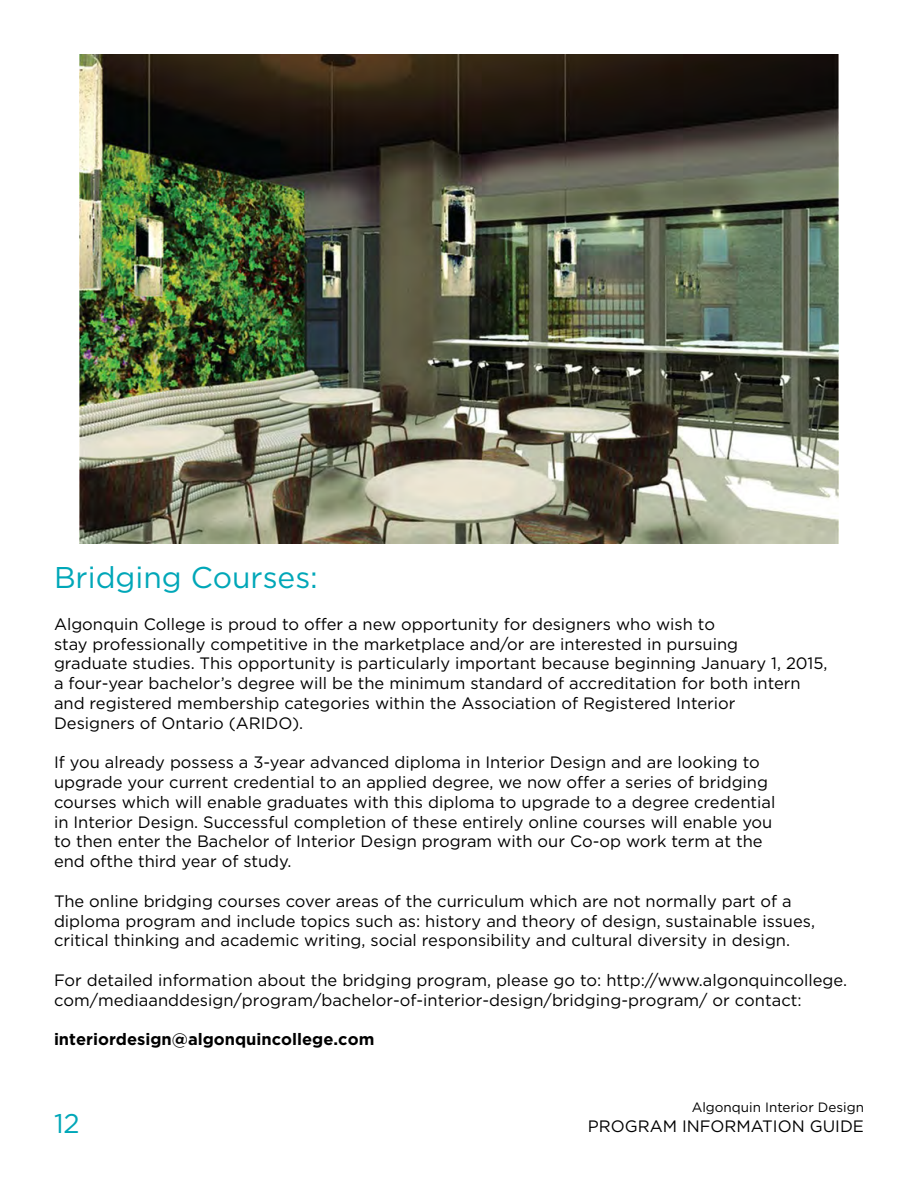
<style>
.page{position:relative;width:918px;height:1188px;background:#fff}
.page>*{position:absolute;margin:0;border:0;box-sizing:border-box;transform-origin:0 0}
.t1{font:30px "Gotham";color:#00a7b8}
.t2{font:27px "Gotham";color:#00a7b8}
.t3{font:16.5px/19.8px "Gotham";color:#000}
.t4{font:700 16.5px "Gotham";color:#000}
.t5{font:13.5px "Gotham";color:#000}
</style>
<div class="page">
<img style="left:79px;top:54px;width:760px;height:490px">
<h1 class="t1" style="left:54px;top:558px;width:265px">Bridging Courses:</h1>
<p class="t3" style="left:54px;top:614px;width:775px">Algonquin College is proud to offer a new opportunity for designers who wish to<br>stay professionally competitive in the marketplace and/or are interested in pursuing<br>graduate studies. This opportunity is particularly important because beginning January 1, 2015, a four-year bachelor’s degree will be the minimum standard of accreditation for both intern and registered membership categories within the Association of Registered Interior<br>Designers of Ontario (ARIDO).</p>
<p class="t3" style="left:54px;top:752px;width:723px">If you already possess a 3-year advanced diploma in Interior Design and are looking to upgrade your current credential to an applied degree, we now offer a series of bridging courses which will enable graduates with this diploma to upgrade to a degree credential in Interior Design. Successful completion of these entirely online courses will enable you to then enter the Bachelor of Interior Design program with our Co-op work term at the end ofthe third year of study.</p>
<p class="t3" style="left:54px;top:891px;width:763px">The online bridging courses cover areas of the curriculum which are not normally part of a diploma program and include topics such as: history and theory of design, sustainable issues, critical thinking and academic writing, social responsibility and cultural diversity in design.</p>
<p class="t3" style="left:54px;top:970px;width:795px">For detailed information about the bridging program, please go to: http://www.algonquincollege. com/mediaanddesign/program/bachelor-of-interior-design/bridging-program/ or contact:</p>
<p class="t4" style="left:54px;top:1029px;width:322px">interiordesign@algonquincollege.com</p>
<p class="t5" style="left:692px;top:1099px;width:174px">Algonquin Interior Design</p>
<h2 class="t2" style="left:54px;top:1106px;width:27px">12</h2>
<p class="t3" style="left:588px;top:1116px;width:278px">PROGRAM INFORMATION GUIDE</p>
</div>
